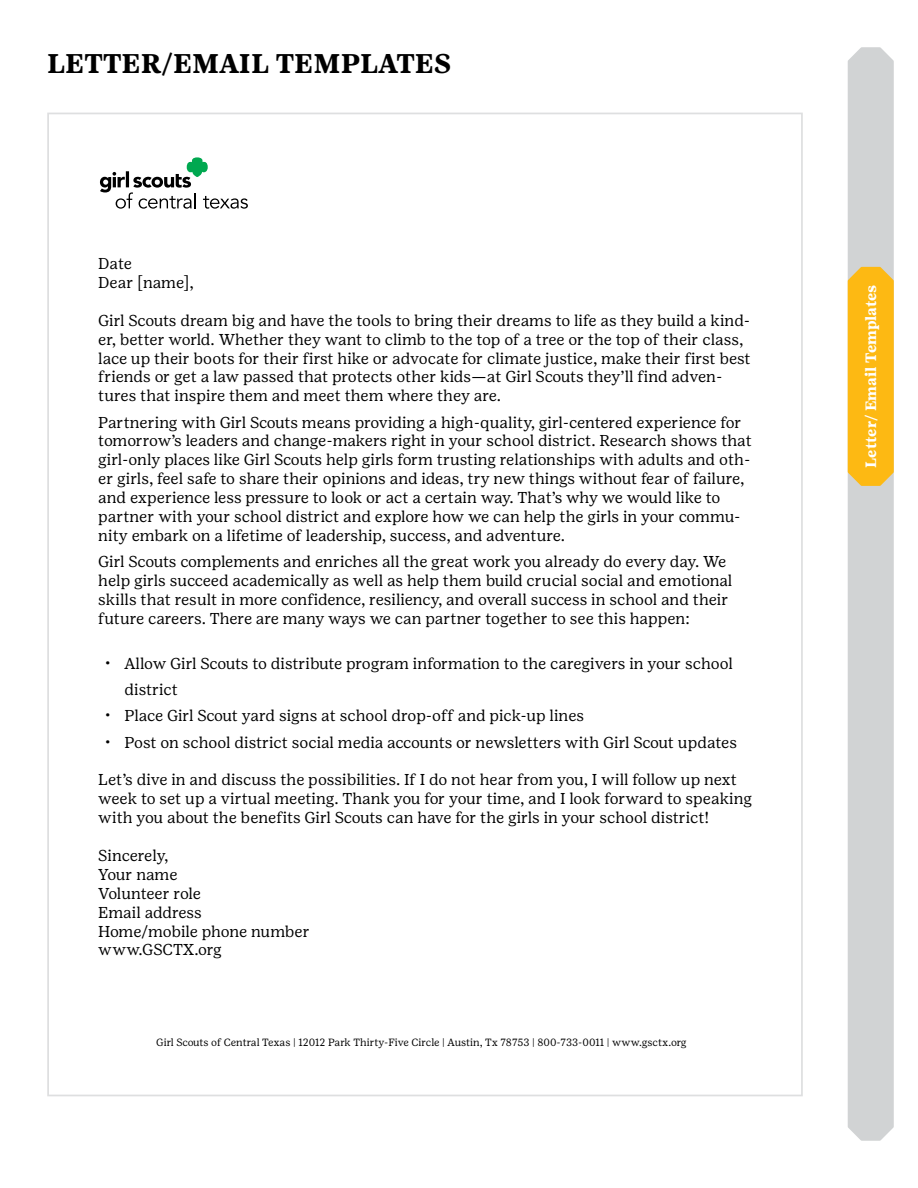
<style>
.page{position:relative;width:918px;height:1188px;background:#fff}
.page>*{position:absolute;margin:0;border:0;box-sizing:border-box;transform-origin:0 0}
.t1{font:700 27px "Girl Scout Text";color:#000}
.Trefoil_Sans_Thin_11{font:15.75px/18.9px "Girl Scout Text";color:#000}
.Trefoil_Sans_Thin_11-2{font:15.75px "Girl Scout Text";letter-spacing:-.02em;color:#000}
.t2{font:700 15px "Girl Scout Text";color:#fff}
.Trefoil_Sans_Thin_11-3{font:10.5px "Girl Scout Text";color:#000}
</style>
<div class="page">
<div style="left:848px;top:47px;width:46px;height:1094px;background:#d1d3d4"></div>
<div style="left:848px;top:267px;width:46px;height:219px;background:#fdb913"></div>
<svg style="left:100px;top:157px;width:148px;height:52px"></svg>
<p class="t1" style="left:47px;top:47px;width:405px">LETTER/EMAIL TEMPLATES</p>
<p class="Trefoil_Sans_Thin_11" style="left:98px;top:254px;width:35px">Date</p>
<p class="Trefoil_Sans_Thin_11" style="left:98px;top:273px;width:97px">Dear [name],</p>
<p class="Trefoil_Sans_Thin_11" style="left:98px;top:311px;width:654px">Girl Scouts dream big and have the tools to bring their dreams to life as they build a kind&shy;er, better world. Whether they want to climb to the top of a tree or the top of their class, lace up their boots for their first hike or advocate for climate justice, make their first best friends or get a law passed that protects other kids—at Girl Scouts they’ll find adven&shy;tures that inspire them and meet them where they are.</p>
<p class="Trefoil_Sans_Thin_11" style="left:98px;top:413px;width:655px">Partnering with Girl Scouts means providing a high-quality, girl-centered experience for tomorrow’s leaders and change-makers right in your school district. Research shows that girl-only places like Girl Scouts help girls form trusting relationships with adults and oth&shy;er girls, feel safe to share their opinions and ideas, try new things without fear of failure, and experience less pressure to look or act a certain way. That’s why we would like to partner with your school district and explore how we can help the girls in your commu&shy;nity embark on a lifetime of leadership, success, and adventure.</p>
<p class="Trefoil_Sans_Thin_11" style="left:98px;top:552px;width:636px">Girl Scouts complements and enriches all the great work you already do every day. We help girls succeed academically as well as help them build crucial social and emotional skills that result in more confidence, resiliency, and overall success in school and their future careers. There are many ways we can partner together to see this happen:</p>
<p class="Trefoil_Sans_Thin_11" style="left:124px;top:650px;width:610px;line-height:26.2px;text-indent:-20px">• Allow Girl Scouts to distribute program information to the caregivers in your school district</p>
<p class="Trefoil_Sans_Thin_11" style="left:105px;top:706px;width:481px">• Place Girl Scout yard signs at school drop-off and pick-up lines</p>
<p class="Trefoil_Sans_Thin_11" style="left:105px;top:733px;width:634px">• Post on school district social media accounts or newsletters with Girl Scout updates</p>
<p class="Trefoil_Sans_Thin_11" style="left:98px;top:770px;width:655px">Let’s dive in and discuss the possibilities. If I do not hear from you, I will follow up next week to set up a virtual meeting. Thank you for your time, and I look forward to speaking with you about the benefits Girl Scouts can have for the girls in your school district!</p>
<p class="Trefoil_Sans_Thin_11" style="left:98px;top:846px;width:72px">Sincerely,</p>
<p class="Trefoil_Sans_Thin_11" style="left:98px;top:865px;width:81px">Your name</p>
<p class="Trefoil_Sans_Thin_11-2" style="left:98px;top:884px;width:104px">Volunteer role</p>
<p class="Trefoil_Sans_Thin_11" style="left:98px;top:903px;width:105px">Email address</p>
<p class="Trefoil_Sans_Thin_11" style="left:98px;top:922px;width:213px">Home/mobile phone number</p>
<p class="Trefoil_Sans_Thin_11" style="left:98px;top:941px;width:125px">www.GSCTX.org</p>
<p class="Trefoil_Sans_Thin_11-3" style="left:156px;top:1036px;width:532px">Girl Scouts of Central Texas | 12012 Park Thirty-Five Circle | Austin, Tx 78753 | 800-733-0011 | www.gsctx.org</p>
<p class="t2" style="left:862px;top:468px;width:184px;rotate:-90deg">Letter/ Email Templates</p>
</div>
